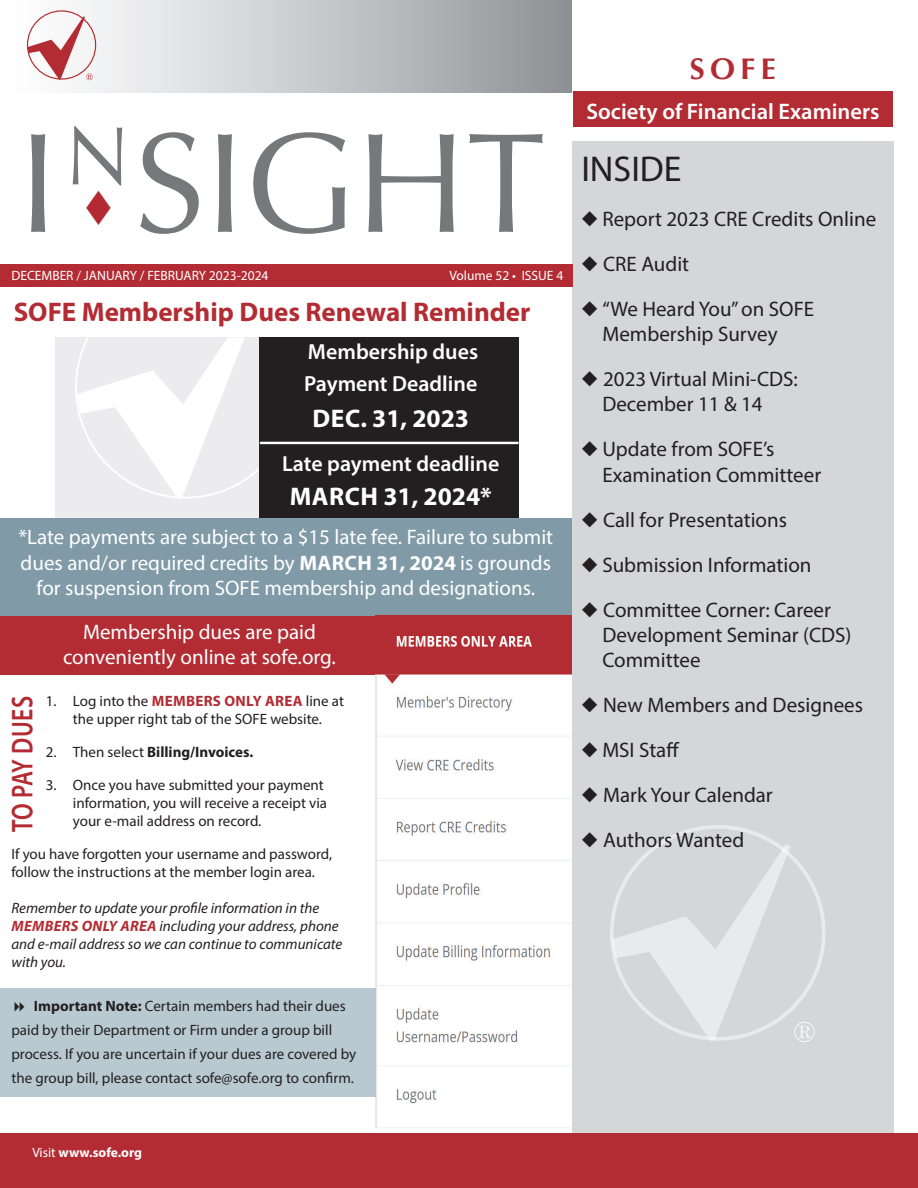
<style>
.page{position:relative;width:918px;height:1188px;background:#fff}
.page>*{position:absolute;margin:0;border:0;box-sizing:border-box;transform-origin:0 0}
.t1{font:142.5px "Optima";color:#76787b}
.t2{font:36px "Myriad";color:#231f20}
.t3{font:600 30.3px "Myriad Pro";letter-spacing:.005em;color:#b32a33;scale:.78 1}
.t4{font:700 30px "Optima";color:#b32c33}
.t5{font:700 27px "Myriad Pro";color:#b32c33}
.t6{font:700 25.5px "Myriad Pro";color:#fff}
.t7{font:600 22.5px "Myriad Pro";color:#fff}
.t8{font:600 21.9px/31.8px "Myriad Pro";color:#fff}
.t9{font:21px/25.2px "Myriad Pro";color:#231f20}
.t10{font:21px/25.2px "Myriad Pro";color:#fff;text-align:center}
.t11{font:15px/18px "Myriad Pro";color:#231f20}
.t12{font:italic 15px/18px "Myriad Pro";color:#231f20}
.t13{font:700 15px "Myriad Pro";color:#231f20}
.t14{font:13.5px "Myriad Pro";color:#fff}
.t15{font:700 13.5px "Myriad Pro";color:#fff}
.s1{color:#b32a33}
.s2{font-weight:700}
.s3{font-weight:700;color:#b32c33}
.s4{font-weight:400}
</style>
<div class="page">
<div style="left:0;top:1133px;width:918px;height:55px;background:#b32c33"></div>
<svg style="left:26px;top:0;width:546px;height:93px"></svg>
<svg style="left:27px;top:16px;width:66px;height:64px"></svg>
<div style="left:1px;top:615px;width:401px;height:60px;background:#b32c33"></div>
<div style="left:572px;top:119px;width:321px;height:1014px;background:#d5d6d8"></div>
<div style="left:0;top:264px;width:572px;height:22px;background:#b32c33"></div>
<svg style="left:612px;top:844px;width:203px;height:198px"></svg>
<div style="left:573px;top:0;width:345px;height:140px;background:#fff"></div>
<div style="left:573px;top:92px;width:320px;height:35px;background:#b32c33"></div>
<div style="left:0;top:518px;width:572px;height:98px;background:#809aa7"></div>
<img style="left:375px;top:616px;width:197px;height:512px">
<div style="left:0;top:988px;width:375px;height:109px;background:#b8c9d2"></div>
<div style="left:56px;top:338px;width:204px;height:180px;background:#ececee"></div>
<svg style="left:75px;top:338px;width:185px;height:162px"></svg>
<div style="left:260px;top:338px;width:259px;height:180px;background:#231f20"></div>
<hr style="left:260px;top:442px;width:258px;height:2px;background:#fff">
<h1 class="t1" style="left:18px;top:101px;width:113px">I<sup>N</sup></h1>
<h1 class="t1" style="left:83px;top:101px;width:464px"><span class="s1">▼</span> SIGHT</h1>
<p class="t14" style="left:11px;top:267px;width:259px">DECEMBER / JANUARY / FEBRUARY 2023-2024</p>
<p class="t14" style="left:449px;top:267px;width:115px">Volume 52 • ISSUE 4</p>
<h3 class="t5" style="left:14px;top:294px;width:518px">SOFE Membership Dues Renewal Reminder</h3>
<h3 class="t8" style="left:304px;top:336px;width:176px">Membership dues<br>Payment Deadline</h3>
<h3 class="t6" style="left:313px;top:402px;width:158px">DEC. 31, 2023</h3>
<h3 class="t8" style="left:282px;top:447px;width:219px">Late payment deadline</h3>
<h3 class="t6" style="left:290px;top:480px;width:204px">MARCH 31, 2024*</h3>
<h3 class="t10" style="left:18px;top:524px;width:536px">*Late payments are subject to a $15 late fee. Failure to submit dues and/or required credits by <span class="s2">MARCH 31, 2024</span> is grounds for suspension from SOFE membership and designations.</h3>
<h3 class="t10" style="left:63px;top:619px;width:274px">Membership dues are paid conveniently online at sofe.org.</h3>
<p class="t11" style="left:46px;top:692px;width:300px;text-align:center">1. Log into the <span class="s3">MEMBERS ONLY AREA</span> line at the upper right tab of the SOFE website.</p>
<p class="t13" style="left:46px;top:742px;width:209px"><span class="s4">2. Then select</span> Billing/Invoices.</p>
<p class="t11" style="left:73px;top:776px;width:256px;text-indent:-27px">3. Once you have submitted your payment information, you will receive a receipt via your e-mail address on record.</p>
<p class="t11" style="left:11px;top:845px;width:322px">If you have forgotten your username and password, follow the instructions at the member login area.</p>
<p class="t12" style="left:11px;top:899px;width:333px">Remember to update your profile information in the <span class="s3">MEMBERS ONLY AREA</span> including your address, phone and e-mail address so we can continue to communicate with you.</p>
<p class="t11" style="left:11px;top:993px;width:346px;line-height:24px;text-indent:22px"><span class="s2">Important Note:</span> Certain members had their dues paid by their Department or Firm under a group bill process. If you are uncertain if your dues are covered by the group bill, please contact sofe@sofe.org to confirm.</p>
<h3 class="t3" style="left:3px;top:832px;width:176px;rotate:-90deg">TO PAY DUES</h3>
<h3 class="t4" style="left:690px;top:51px;width:88px">SOFE</h3>
<h3 class="t7" style="left:586px;top:97px;width:294px">Society of Financial Examiners</h3>
<h2 class="t2" style="left:581px;top:151px;width:102px">INSIDE</h2>
<h3 class="t9" style="left:581px;top:206px;width:296px">◆ Report 2023 CRE Credits Online</h3>
<h3 class="t9" style="left:581px;top:251px;width:109px">◆ CRE Audit</h3>
<h3 class="t9" style="left:602px;top:296px;width:213px;text-indent:-21px">◆ “We Heard You” on SOFE<br>Membership Survey</h3>
<h3 class="t9" style="left:602px;top:366px;width:197px;text-indent:-21px">◆ 2023 Virtual Mini-CDS:<br>December 11 &amp; 14</h3>
<h3 class="t9" style="left:602px;top:436px;width:220px;text-indent:-21px">◆ Update from SOFE’s<br>Examination Committeer</h3>
<h3 class="t9" style="left:581px;top:507px;width:207px">◆ Call for Presentations</h3>
<h3 class="t9" style="left:581px;top:552px;width:232px">◆ Submission Information</h3>
<h3 class="t9" style="left:602px;top:597px;width:251px;text-indent:-21px">◆ Committee Corner: Career<br>Development Seminar (CDS)<br>Committee</h3>
<h3 class="t9" style="left:581px;top:692px;width:283px">◆ New Members and Designees</h3>
<h3 class="t9" style="left:581px;top:737px;width:100px">◆ MSI Staff</h3>
<h3 class="t9" style="left:581px;top:782px;width:193px">◆ Mark Your Calendar</h3>
<h3 class="t9" style="left:581px;top:827px;width:164px">◆ Authors Wanted</h3>
<p class="t15" style="left:32px;top:1144px;width:111px"><span class="s4">Visit</span> www.sofe.org</p>
</div>
